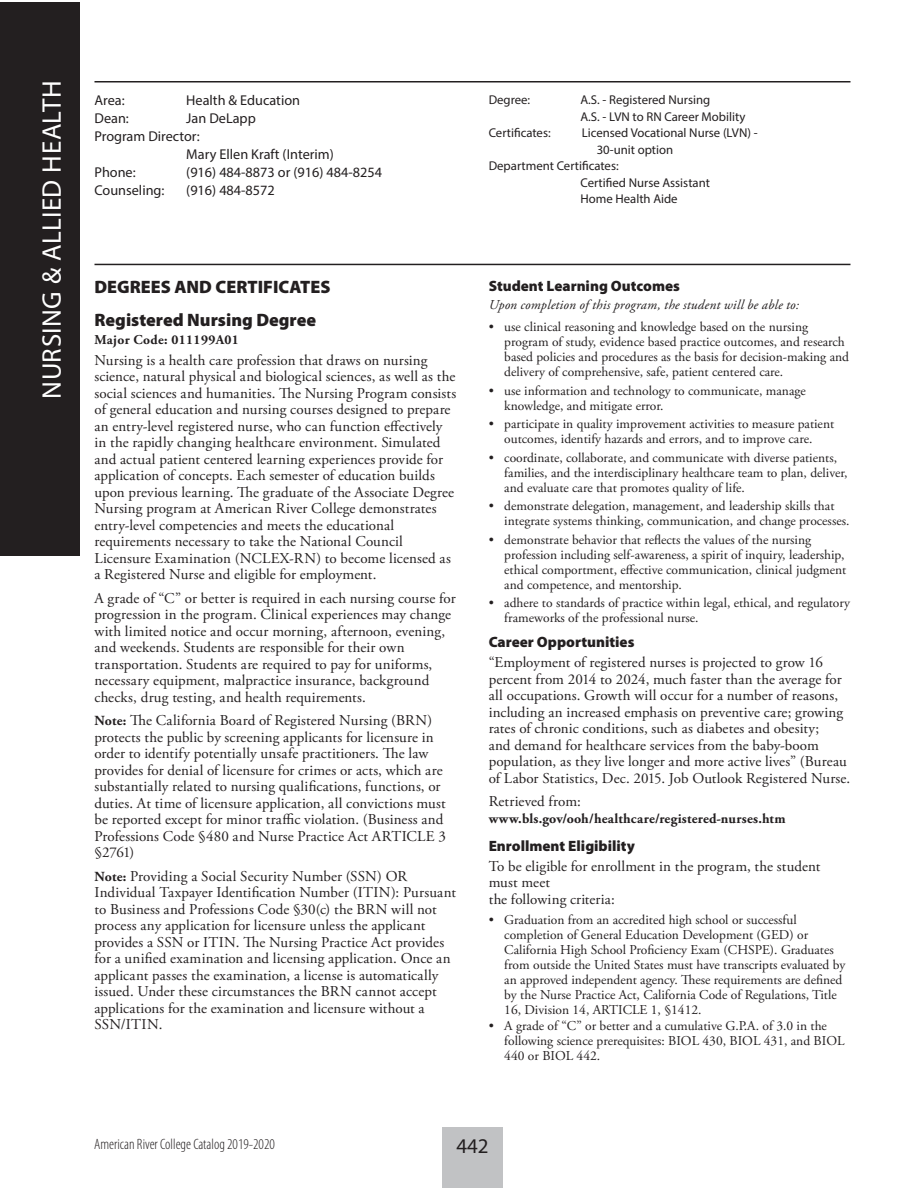
<style>
.page{position:relative;width:918px;height:1188px;background:#fff}
.page>*{position:absolute;margin:0;border:0;box-sizing:border-box;transform-origin:0 0}
._2018-Page_Head_Righ{font:27px "Myriad Pro";letter-spacing:.015em;color:#fff}
.t1{font:21px "Myriad Pro";color:#231f20}
._2018-Heading_2{font:900 18px "Myriad Pro";color:#231f20}
._2018-Heading_1{font:900 18px "Myriad Pro";color:#231f20}
._2018-Body_text{font:15px/16.5px "Adobe Garamond Pro";letter-spacing:.005em;color:#231f20}
._2018-Heading_3{font:900 15px "Myriad Pro";color:#231f20}
.t2{font:300 condensed 15px "Myriad Pro";color:#231f20}
._2018-Header_text{font:14.25px/18px "Myriad Pro";color:#231f20}
._2018-Body_text-2{font:700 13.8px "Adobe Garamond Pro";letter-spacing:.015em;color:#231f20}
._2018-Body_text-just{font:13.5px/15px "Adobe Garamond Pro";color:#231f20}
._2018-Body_text-3{font:italic 13.5px "Adobe Garamond Pro";letter-spacing:.015em;color:#231f20}
._2018-Major_Code{font:700 13.5px "Adobe Garamond Pro";letter-spacing:.025em;color:#231f20}
._2018-Header_text_2{font:12.75px/16.5px "Myriad Pro";color:#231f20}
.s1{font-weight:700;font-size:13.8px}
</style>
<div class="page">
<div style="left:442px;top:1127px;width:61px;height:61px;background:#c1c2c4"></div>
<div style="left:0;top:3px;width:80px;height:553px;background:#231f20"></div>
<hr style="left:94px;top:264px;width:756px;height:1px;background:#231f20">
<hr style="left:94px;top:81px;width:756px;height:1px;background:#231f20">
<p class="_2018-Page_Head_Righ" style="left:35px;top:399px;width:319px;rotate:-90deg">NURSING &amp; ALLIED HEALTH</p>
<p class="_2018-Header_text" style="left:94px;top:91px;width:32px">Area:</p>
<p class="_2018-Header_text" style="left:186px;top:91px;width:115px">Health &amp; Education</p>
<p class="_2018-Header_text" style="left:94px;top:109px;width:36px">Dean:</p>
<p class="_2018-Header_text" style="left:186px;top:109px;width:71px">Jan DeLapp</p>
<p class="_2018-Header_text" style="left:186px;top:127px;width:149px;text-indent:-92px">Program Director:<br>Mary Ellen Kraft (Interim)</p>
<p class="_2018-Header_text" style="left:94px;top:163px;width:43px">Phone:</p>
<p class="_2018-Header_text" style="left:186px;top:163px;width:197px">(916) 484-8873 or (916) 484-8254</p>
<p class="_2018-Header_text" style="left:94px;top:181px;width:71px">Counseling:</p>
<p class="_2018-Header_text" style="left:186px;top:181px;width:90px">(916) 484-8572</p>
<p class="_2018-Heading_1" style="left:94px;top:277px;width:237px">DEGREES AND CERTIFICATES</p>
<p class="_2018-Heading_2" style="left:94px;top:310px;width:223px">Registered Nursing Degree</p>
<p class="_2018-Major_Code" style="left:94px;top:332px;width:146px">Major Code: 011199A01</p>
<p class="_2018-Body_text" style="left:94px;top:352px;width:363px">Nursing is a health care profession that draws on nursing science, natural physical and biological sciences, as well as the social sciences and humanities. The Nursing Program consists of general education and nursing courses designed to prepare an entry-level registered nurse, who can function effectively in the rapidly changing healthcare environment. Simulated and actual patient centered learning experiences provide for application of concepts. Each semester of education builds upon previous learning. The graduate of the Associate Degree Nursing program at American River College demonstrates entry-level competencies and meets the educational requirements necessary to take the National Council Licensure Examination (NCLEX-RN) to become licensed as a Registered Nurse and eligible for employment.</p>
<p class="_2018-Body_text" style="left:94px;top:590px;width:363px">A grade of “C” or better is required in each nursing course for progression in the program. Clinical experiences may change with limited notice and occur morning, afternoon, evening, and weekends. Students are responsible for their own transportation. Students are required to pay for uniforms, necessary equipment, malpractice insurance, background checks, drug testing, and health requirements.</p>
<p class="_2018-Body_text" style="left:94px;top:713px;width:353px"><span class="s1">Note:</span> The California Board of Registered Nursing (BRN) protects the public by screening applicants for licensure in order to identify potentially unsafe practitioners. The law provides for denial of licensure for crimes or acts, which are substantially related to nursing qualifications, functions, or duties. At time of licensure application, all convictions must be reported except for minor traffic violation. (Business and Professions Code §480 and Nurse Practice Act ARTICLE 3 §2761)</p>
<p class="_2018-Body_text" style="left:94px;top:868px;width:363px"><span class="s1">Note:</span> Providing a Social Security Number (SSN) OR Individual Taxpayer Identification Number (ITIN): Pursuant to Business and Professions Code §30(c) the BRN will not process any application for licensure unless the applicant provides a SSN or ITIN. The Nursing Practice Act provides for a unified examination and licensing application. Once an applicant passes the examination, a license is automatically issued. Under these circumstances the BRN cannot accept applications for the examination and licensure without a SSN/ITIN.</p>
<p class="_2018-Header_text_2" style="left:489px;top:91px;width:43px">Degree:</p>
<p class="_2018-Header_text_2" style="left:580px;top:91px;width:131px">A.S. - Registered Nursing</p>
<p class="_2018-Header_text_2" style="left:580px;top:108px;width:166px">A.S. - LVN to RN Career Mobility</p>
<p class="_2018-Header_text_2" style="left:489px;top:124px;width:64px">Certificates:</p>
<p class="_2018-Header_text_2" style="left:582px;top:124px;width:177px">Licensed Vocational Nurse (LVN) -</p>
<p class="_2018-Header_text_2" style="left:597px;top:141px;width:78px">30-unit option</p>
<p class="_2018-Header_text_2" style="left:580px;top:157px;width:131px;text-indent:-92px">Department Certificates:<br>Certified Nurse Assistant</p>
<p class="_2018-Header_text_2" style="left:580px;top:190px;width:99px">Home Health Aide</p>
<p class="_2018-Heading_3" style="left:489px;top:277px;width:193px">Student Learning Outcomes</p>
<p class="_2018-Body_text-3" style="left:489px;top:297px;width:312px">Upon completion of this program, the student will be able to:</p>
<p class="_2018-Body_text-just" style="left:504px;top:320px;width:346px;text-indent:-16px">• use clinical reasoning and knowledge based on the nursing program of study, evidence based practice outcomes, and research based policies and procedures as the basis for decision-making and delivery of comprehensive, safe, patient centered care.</p>
<p class="_2018-Body_text-just" style="left:504px;top:383px;width:303px;text-indent:-16px">• use information and technology to communicate, manage knowledge, and mitigate error.</p>
<p class="_2018-Body_text-just" style="left:489px;top:417px;width:347px;text-align:center">• participate in quality improvement activities to measure patient outcomes, identify hazards and errors, and to improve care.</p>
<p class="_2018-Body_text-just" style="left:504px;top:450px;width:345px;text-indent:-16px">• coordinate, collaborate, and communicate with diverse patients, families, and the interdisciplinary healthcare team to plan, deliver, and evaluate care that promotes quality of life.</p>
<p class="_2018-Body_text-just" style="left:504px;top:499px;width:347px;text-indent:-16px">• demonstrate delegation, management, and leadership skills that integrate systems thinking, communication, and change processes.</p>
<p class="_2018-Body_text-just" style="left:504px;top:533px;width:344px;text-indent:-16px">• demonstrate behavior that reflects the values of the nursing profession including self-awareness, a spirit of inquiry, leadership, ethical comportment, effective communication, clinical judgment and competence, and mentorship.</p>
<p class="_2018-Body_text-just" style="left:504px;top:596px;width:347px;text-indent:-16px">• adhere to standards of practice within legal, ethical, and regulatory frameworks of the professional nurse.</p>
<p class="_2018-Heading_3" style="left:489px;top:633px;width:147px">Career Opportunities</p>
<p class="_2018-Body_text" style="left:489px;top:655px;width:363px">“Employment of registered nurses is projected to grow 16 percent from 2014 to 2024, much faster than the average for all occupations. Growth will occur for a number of reasons, including an increased emphasis on preventive care; growing rates of chronic conditions, such as diabetes and obesity;<br>and demand for healthcare services from the baby-boom population, as they live longer and more active lives” (Bureau of Labor Statistics, Dec. 2015. Job Outlook Registered Nurse.</p>
<p class="_2018-Body_text" style="left:489px;top:794px;width:94px">Retrieved from:</p>
<p class="_2018-Body_text-2" style="left:489px;top:810px;width:299px">www.bls.gov/ooh/healthcare/registered-nurses.htm</p>
<p class="_2018-Heading_3" style="left:489px;top:837px;width:148px">Enrollment Eligibility</p>
<p class="_2018-Body_text" style="left:489px;top:858px;width:333px">To be eligible for enrollment in the program, the student must meet<br>the following criteria:</p>
<p class="_2018-Body_text-just" style="left:504px;top:912px;width:343px;text-indent:-16px">• Graduation from an accredited high school or successful completion of General Education Development (GED) or California High School Proficiency Exam (CHSPE). Graduates from outside the United States must have transcripts evaluated by an approved independent agency. These requirements are defined by the Nurse Practice Act, California Code of Regulations, Title 16, Division 14, ARTICLE 1, §1412.</p>
<p class="_2018-Body_text-just" style="left:504px;top:1019px;width:342px;text-indent:-16px">• A grade of “C” or better and a cumulative G.P.A. of 3.0 in the following science prerequisites: BIOL 430, BIOL 431, and BIOL<br>440 or BIOL 442.</p>
<p class="t2" style="left:94px;top:1136px;width:182px">American River College Catalog 2019-2020</p>
<h2 class="t1" style="left:456px;top:1133px;width:34px">442</h2>
</div>
